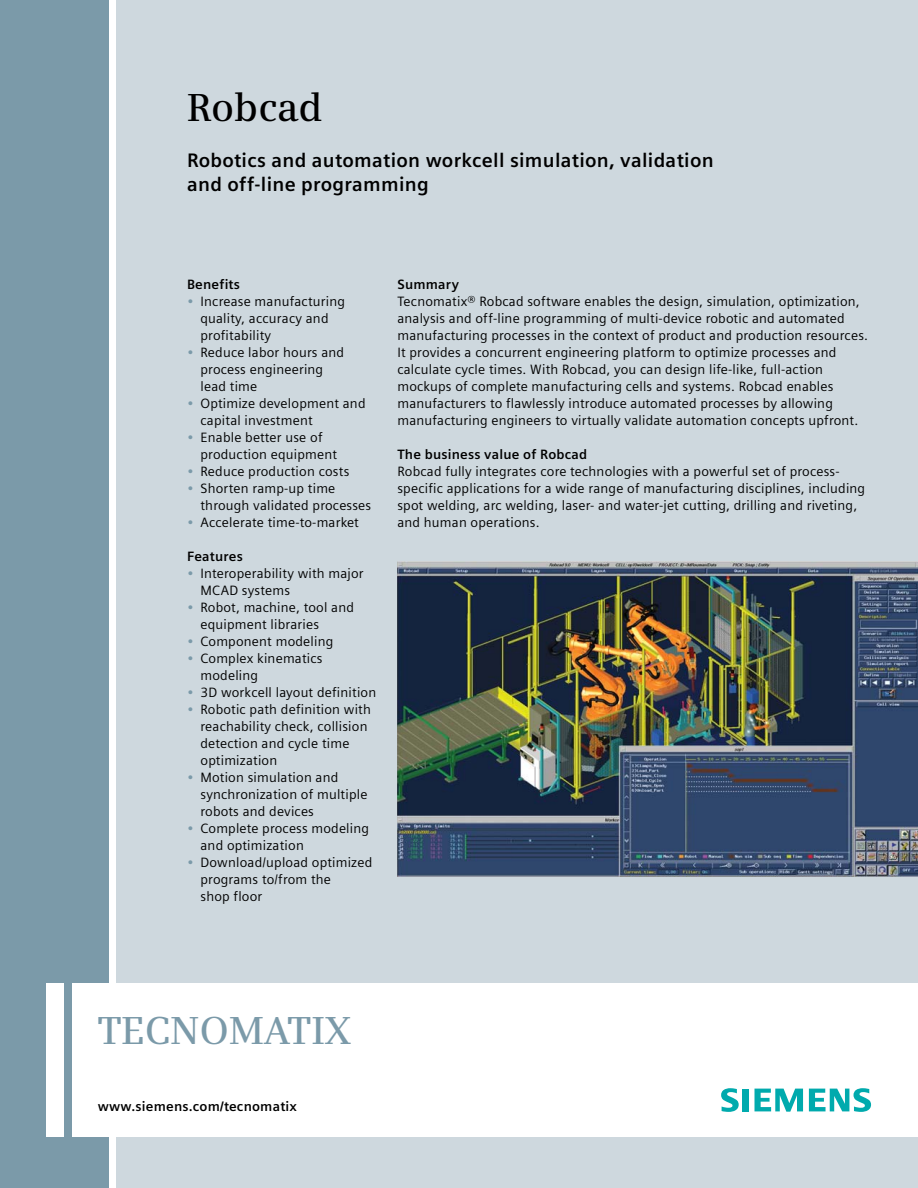
<style>
.page{position:relative;width:918px;height:1188px;background:#fff}
.page>*{position:absolute;margin:0;border:0;box-sizing:border-box;transform-origin:0 0}
.t1{font:600 39px "Siemens Serif";letter-spacing:.005em;color:#7b9aa9}
.t2{font:600 39px "Siemens Serif";color:#000}
.t3{font:700 19.5px/23.4px "Siemens Sans";letter-spacing:.015em;color:#000}
.t4{font:13.5px/17px "Siemens Sans";letter-spacing:.015em;color:#000}
.t5{font:700 13.5px "Siemens Sans";letter-spacing:.015em;color:#000}
.s1{color:#7b9aa9}
</style>
<div class="page">
<div style="left:117px;top:0;width:801px;height:1188px;background:#ced8de"></div>
<div style="left:0;top:0;width:108px;height:1188px;background:#7b9aa9"></div>
<div style="left:47px;top:983px;width:17px;height:153px;background:#fff"></div>
<div style="left:72px;top:983px;width:846px;height:153px;background:#fff"></div>
<svg style="left:721px;top:1088px;width:18px;height:24px"></svg>
<div style="left:742px;top:1089px;width:7px;height:22px;background:#00aaad"></div>
<svg style="left:755px;top:1089px;width:48px;height:23px"></svg>
<svg style="left:809px;top:1088px;width:62px;height:24px"></svg>
<img style="left:397px;top:561px;width:521px;height:315px">
<h1 class="t2" style="left:187px;top:84px;width:137px">ROBCAD</h1>
<h2 class="t3" style="left:187px;top:149px;width:528px">Robotics and automation workcell simulation, validation and off-line programming</h2>
<p class="t5" style="left:187px;top:277px;width:55px">Benefits</p>
<p class="t4" style="left:201px;top:293px;width:146px;text-indent:-14px"><span class="s1">•</span> Increase manufacturing quality, accuracy and profitability</p>
<p class="t4" style="left:201px;top:344px;width:145px;text-indent:-14px"><span class="s1">•</span> Reduce labor hours and process engineering lead time</p>
<p class="t4" style="left:201px;top:395px;width:167px;text-indent:-14px"><span class="s1">•</span> Optimize development and capital investment</p>
<p class="t4" style="left:201px;top:429px;width:138px;text-indent:-14px"><span class="s1">•</span> Enable better use of production equipment</p>
<p class="t4" style="left:187px;top:463px;width:164px"><span class="s1">•</span> Reduce production costs</p>
<p class="t4" style="left:201px;top:480px;width:172px;text-indent:-14px"><span class="s1">•</span> Shorten ramp-up time through validated processes</p>
<p class="t4" style="left:187px;top:514px;width:173px"><span class="s1">•</span> Accelerate time-to-market</p>
<p class="t5" style="left:187px;top:549px;width:57px">Features</p>
<p class="t4" style="left:201px;top:565px;width:165px;text-indent:-14px"><span class="s1">•</span> Interoperability with major<br>MCAD systems</p>
<p class="t4" style="left:201px;top:599px;width:155px;text-indent:-14px"><span class="s1">•</span> Robot, machine, tool and equipment libraries</p>
<p class="t4" style="left:187px;top:633px;width:148px"><span class="s1">•</span> Component modeling</p>
<p class="t4" style="left:201px;top:650px;width:124px;text-indent:-14px"><span class="s1">•</span> Complex kinematics modeling</p>
<p class="t4" style="left:187px;top:684px;width:191px"><span class="s1">•</span> 3D workcell layout definition</p>
<p class="t4" style="left:201px;top:701px;width:172px;text-indent:-14px"><span class="s1">•</span> Robotic path definition with reachability check, collision detection and cycle time optimization</p>
<p class="t4" style="left:201px;top:769px;width:169px;text-indent:-14px"><span class="s1">•</span> Motion simulation and synchronization of multiple robots and devices</p>
<p class="t4" style="left:201px;top:820px;width:170px;text-indent:-14px"><span class="s1">•</span> Complete process modeling and optimization</p>
<p class="t4" style="left:201px;top:854px;width:173px;text-indent:-14px"><span class="s1">•</span> Download/upload optimized programs to/from the<br>shop floor</p>
<p class="t5" style="left:397px;top:277px;width:63px">Summary</p>
<p class="t4" style="left:397px;top:293px;width:472px">Tecnomatix® Robcad software enables the design, simulation, optimization, analysis and off-line programming of multi-device robotic and automated manufacturing processes in the context of product and production resources.<br>It provides a concurrent engineering platform to optimize processes and calculate cycle times. With Robcad, you can design life-like, full-action mockups of complete manufacturing cells and systems. Robcad enables manufacturers to flawlessly introduce automated processes by allowing manufacturing engineers to virtually validate automation concepts upfront.</p>
<p class="t5" style="left:397px;top:447px;width:191px">The business value of Robcad</p>
<p class="t4" style="left:397px;top:463px;width:469px">Robcad fully integrates core technologies with a powerful set of process&shy;specific applications for a wide range of manufacturing disciplines, including spot welding, arc welding, laser- and water-jet cutting, drilling and riveting, and human operations.</p>
<h1 class="t1" style="left:98px;top:1008px;width:255px">TECNOMATIX</h1>
<p class="t5" style="left:98px;top:1099px;width:201px">www.siemens.com/tecnomatix</p>
</div>
